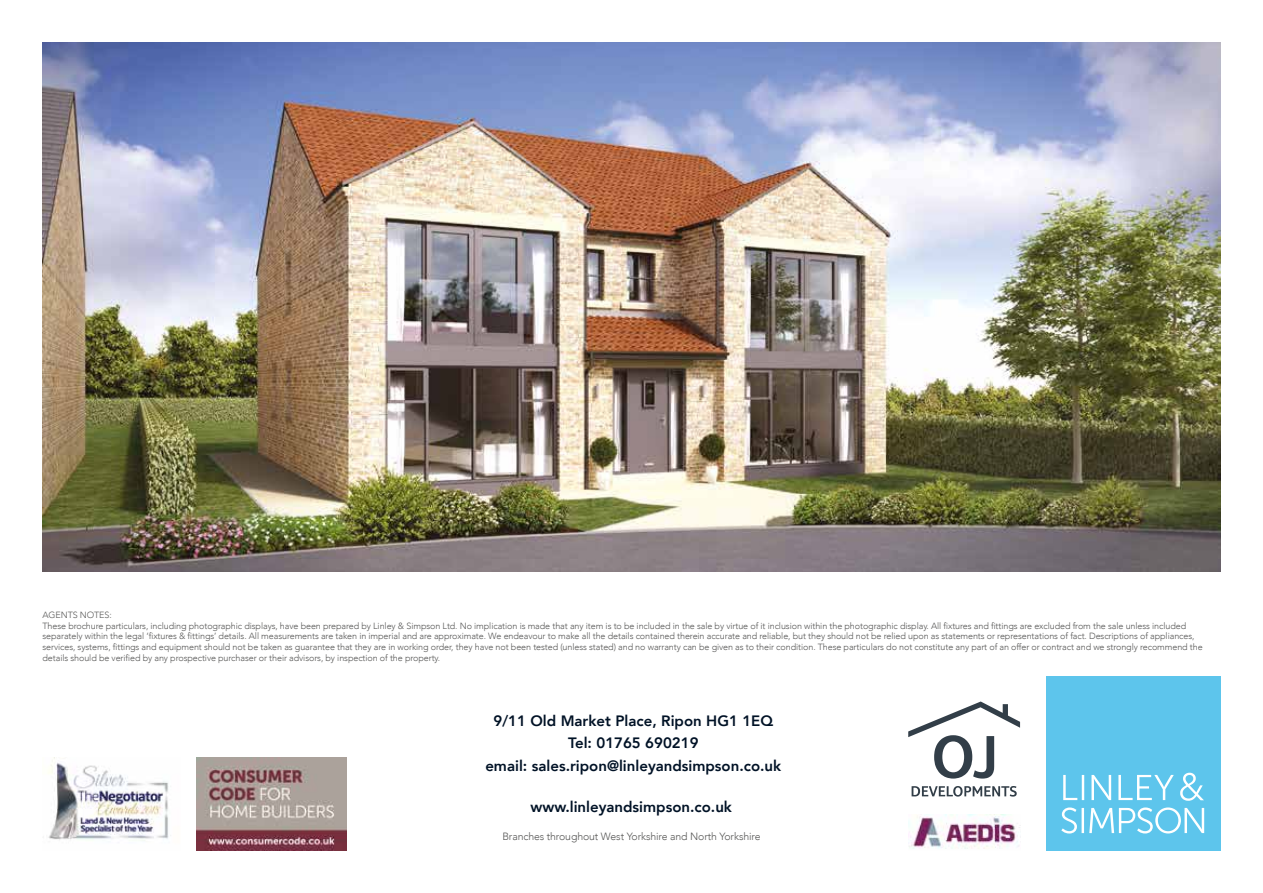
<style>
.page{position:relative;width:1263px;height:893px;background:#fff}
.page>*{position:absolute;margin:0;border:0;box-sizing:border-box;transform-origin:0 0}
.t1{font:800 15px/22.5px "Avenir";color:#001226;text-align:center}
.t2{font:300 10.5px "Avenir";letter-spacing:-.01em;color:#575756}
.t3{font:300 9px/10.8px "Avenir";letter-spacing:-.01em;color:#575756}
</style>
<div class="page">
<img style="left:48px;top:757px;width:123px;height:84px">
<img style="left:196px;top:757px;width:151px;height:93px">
<div style="left:1046px;top:676px;width:174px;height:174px;background:#5dc5ec"></div>
<svg style="left:1089px;top:807px;width:115px;height:26px"></svg>
<hr style="left:1081px;top:808px;width:3px;height:25px;background:#fff">
<svg style="left:1061px;top:807px;width:16px;height:26px"></svg>
<svg style="left:1063px;top:773px;width:141px;height:28px"></svg>
<img style="left:908px;top:815px;width:112px;height:34px">
<svg style="left:911px;top:786px;width:106px;height:11px"></svg>
<svg style="left:908px;top:701px;width:112px;height:78px"></svg>
<img style="left:43px;top:43px;width:1177px;height:529px">
<p class="t3" style="left:43px;top:609px;width:1162px">AGENTS NOTES:<br>These brochure particulars, including photographic displays, have been prepared by Linley &amp; Simpson Ltd. No implication is made that any item is to be included in the sale by virtue of it inclusion within the photographic display. All fixtures and fittings are excluded from the sale unless included separately within the legal ‘fixtures &amp; fittings’ details. All measurements are taken in imperial and are approximate. We endeavour to make all the details contained therein accurate and reliable, but they should not be relied upon as statements or representations of fact. Descriptions of appliances, services, systems, fittings and equipment should not be taken as guarantee that they are in working order, they have not been tested (unless stated) and no warranty can be given as to their condition. These particulars do not constitute any part of an offer or contract and we strongly recommend the details should be verified by any prospective purchaser or their advisors, by inspection of the property.</p>
<h1 class="t1" style="left:485px;top:709px;width:297px">9/11 Old Market Place, Ripon HG1 1EQ<br>Tel: 01765 690219<br>email: sales.ripon@linleyandsimpson.co.uk</h1>
<h1 class="t1" style="left:531px;top:795px;width:203px">www.linleyandsimpson.co.uk</h1>
<p class="t2" style="left:502px;top:831px;width:260px">Branches throughout West Yorkshire and North Yorkshire</p>
</div>
